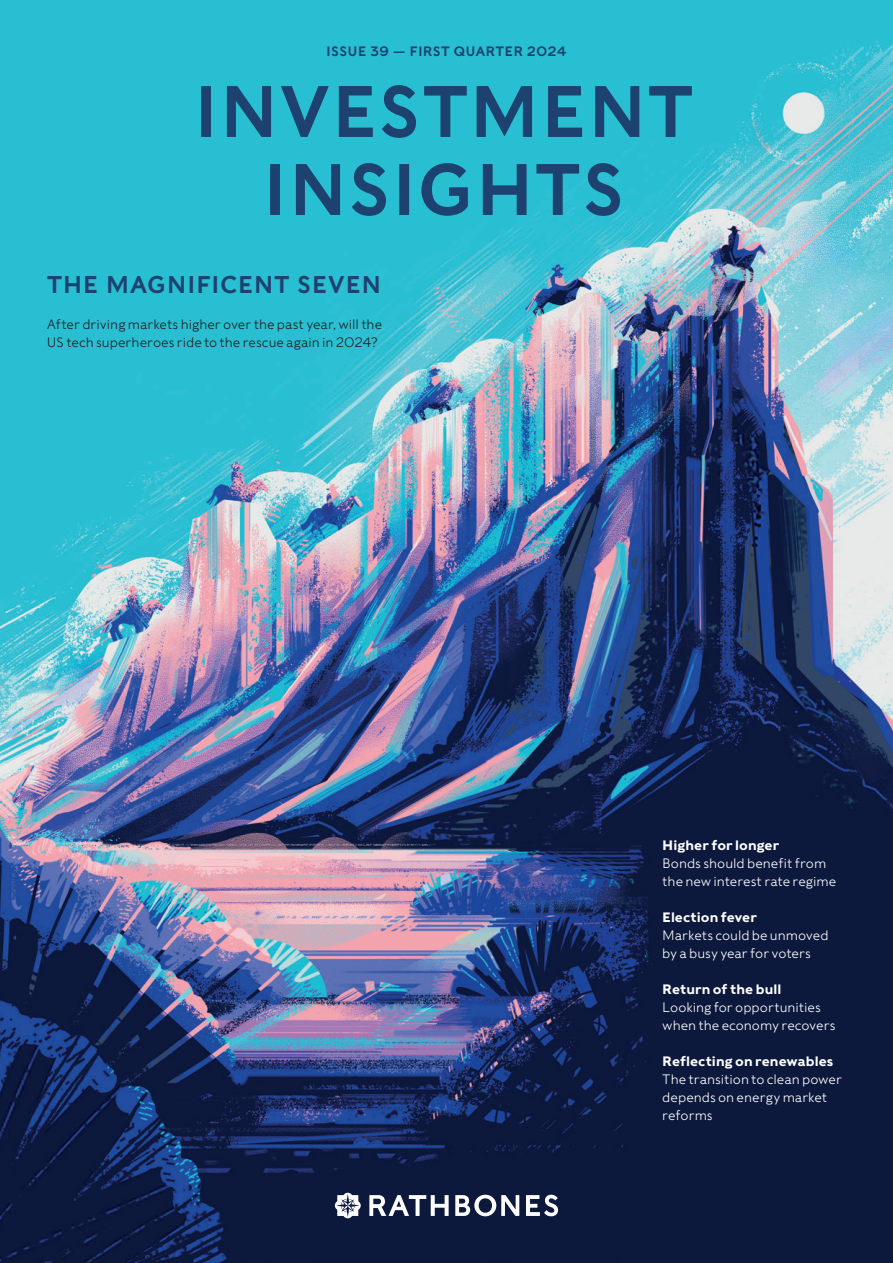
<style>
.page{position:relative;width:893px;height:1263px;background:#fff}
.page>*{position:absolute;margin:0;border:0;box-sizing:border-box;transform-origin:0 0}
.t1{font:24px "Rathbones Sans";letter-spacing:.015em;color:#1e426f}
.t2{font:300 13.5px/18px "Rathbones Sans";color:#fff}
.t3{font:300 13.5px/18px "Rathbones Sans";color:#231f20}
.t4{font:700 13.5px "Rathbones Sans";letter-spacing:.005em;color:#fff}
.t5{font:13.5px "Rathbones Sans";letter-spacing:.01em;color:#1e426f}
</style>
<div class="page">
<img style="left:0;top:0;width:893px;height:1263px">
<svg style="left:270px;top:163px;width:350px;height:53px;background:#248caa"></svg>
<svg style="left:201px;top:85px;width:491px;height:53px;background:#238caa"></svg>
<svg style="left:369px;top:1195px;width:80px;height:21px"></svg>
<svg style="left:455px;top:1195px;width:64px;height:21px"></svg>
<svg style="left:526px;top:1195px;width:32px;height:21px"></svg>
<svg style="left:334px;top:1192px;width:27px;height:26px"></svg>
<p class="t5" style="left:326px;top:43px;width:242px">ISSUE 39 — FIRST QUARTER 2024</p>
<h1 class="t1" style="left:47px;top:269px;width:336px">THE MAGNIFICENT SEVEN</h1>
<p class="t3" style="left:47px;top:315px;width:337px">After driving markets higher over the past year, will the<br>US tech superheroes ride to the rescue again in 2024?</p>
<p class="t4" style="left:662px;top:836px;width:119px">Higher for longer</p>
<p class="t2" style="left:662px;top:854px;width:176px">Bonds should benefit from the new interest rate regime</p>
<p class="t4" style="left:662px;top:908px;width:96px">Election fever</p>
<p class="t2" style="left:662px;top:926px;width:168px">Markets could be unmoved by a busy year for voters</p>
<p class="t4" style="left:662px;top:980px;width:121px">Return of the bull</p>
<p class="t2" style="left:662px;top:998px;width:175px">Looking for opportunities when the economy recovers</p>
<p class="t4" style="left:662px;top:1052px;width:173px">Reflecting on renewables</p>
<p class="t2" style="left:662px;top:1070px;width:181px">The transition to clean power depends on energy market reforms</p>
</div>
